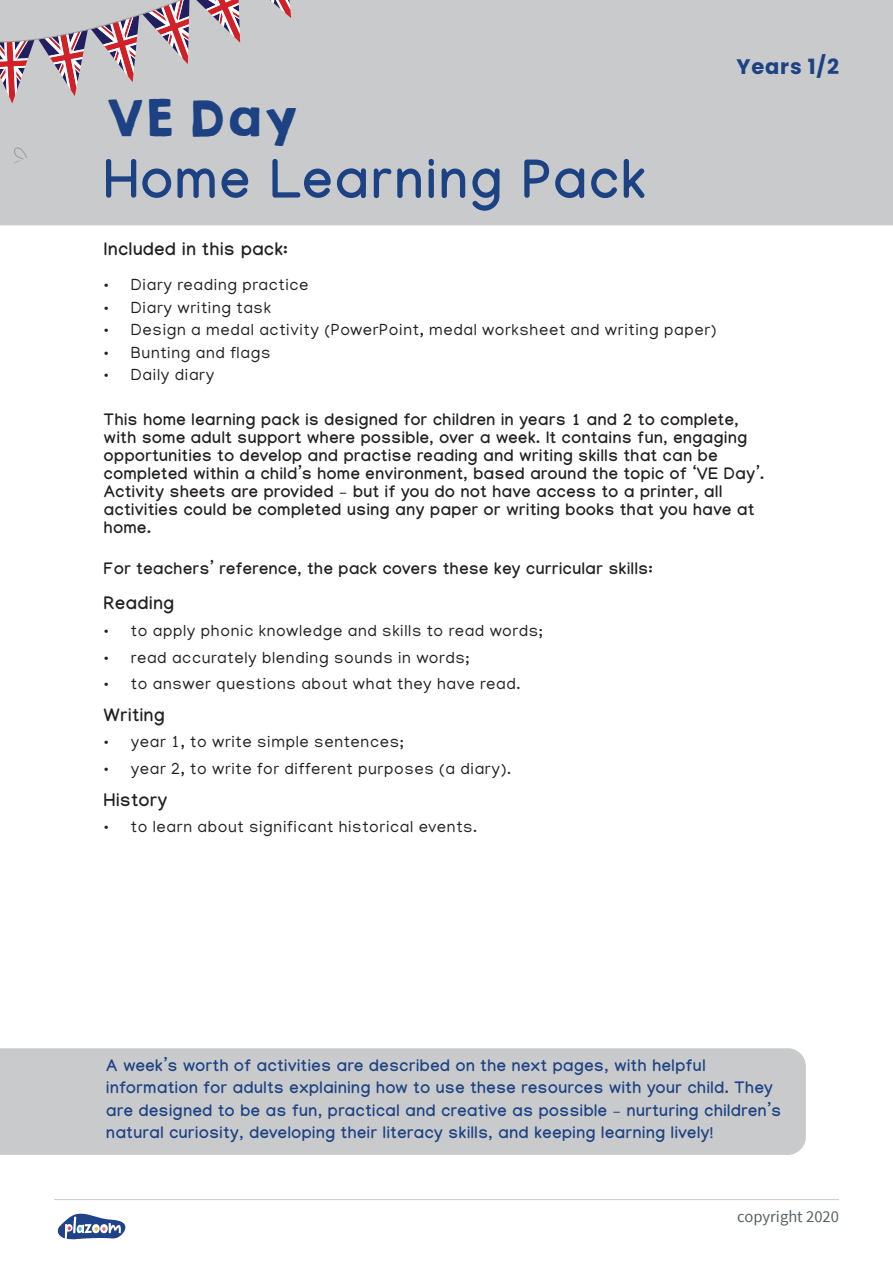
<style>
.page{position:relative;width:893px;height:1263px;background:#fff}
.page>*{position:absolute;margin:0;border:0;box-sizing:border-box;transform-origin:0 0}
.t1{font:700 54px "Manjari";letter-spacing:.05em;color:#1c4283}
.t2{font:45px "KGHAPPY Solid";color:#1c4283}
.t3{font:700 21px "Poppins";letter-spacing:.04em;color:#1c4283}
.t4{font:700 18px "Manjari";letter-spacing:.04em;color:#231f20}
.t5{font:700 16.5px/18px "Manjari";letter-spacing:.04em;color:#231f20}
.t6{font:16.5px "Manjari";letter-spacing:.04em;color:#231f20}
.t7{font:700 16.5px/22.5px "Manjari";letter-spacing:.04em;color:#1c4283}
.t8{font:16.5px "Source Sans Pro";color:#5a6166}
</style>
<div class="page">
<hr style="left:54px;top:1199px;width:785px;height:1px;background:#c9cacc">
<svg style="left:57px;top:1213px;width:68px;height:27px"></svg>
<div style="left:0;top:1048px;width:806px;height:107px;background:#c9cacc"></div>
<div style="left:0;top:0;width:893px;height:225px;background:#c9cacc"></div>
<svg style="left:0;top:0;width:381px;height:166px;background:#c6bfc3"></svg>
<h2 class="t2" style="left:104px;top:83px;width:195px">VE Day</h2>
<h1 class="t1" style="left:104px;top:147px;width:543px">Home Learning Pack</h1>
<p class="t3" style="left:736px;top:54px;width:104px">Years 1/2</p>
<p class="t4" style="left:104px;top:238px;width:185px">Included in this pack:</p>
<p class="t6" style="left:104px;top:275px;width:206px">• Diary reading practice</p>
<p class="t6" style="left:104px;top:297px;width:168px">• Diary writing task</p>
<p class="t6" style="left:104px;top:320px;width:614px">• Design a medal activity (PowerPoint, medal worksheet and writing paper)</p>
<p class="t6" style="left:104px;top:342px;width:168px">• Bunting and flags</p>
<p class="t6" style="left:104px;top:365px;width:112px">• Daily diary</p>
<p class="t5" style="left:104px;top:410px;width:662px">This home learning pack is designed for children in years 1 and 2 to complete, with some adult support where possible, over a week. It contains fun, engaging opportunities to develop and practise reading and writing skills that can be completed within a child’s home environment, based around the topic of ‘VE Day’.<br>Activity sheets are provided – but if you do not have access to a printer, all activities could be completed using any paper or writing books that you have at home.</p>
<p class="t5" style="left:104px;top:559px;width:550px">For teachers’ reference, the pack covers these key curricular skills:</p>
<p class="t4" style="left:104px;top:592px;width:72px">Reading</p>
<p class="t6" style="left:104px;top:621px;width:440px">• to apply phonic knowledge and skills to read words;</p>
<p class="t6" style="left:104px;top:647px;width:367px">• read accurately blending sounds in words;</p>
<p class="t6" style="left:104px;top:674px;width:418px">• to answer questions about what they have read.</p>
<p class="t4" style="left:104px;top:704px;width:62px">Writing</p>
<p class="t6" style="left:104px;top:732px;width:301px">• year 1, to write simple sentences;</p>
<p class="t6" style="left:104px;top:759px;width:408px">• year 2, to write for different purposes (a diary).</p>
<p class="t4" style="left:104px;top:789px;width:65px">History</p>
<p class="t6" style="left:104px;top:817px;width:375px">• to learn about significant historical events.</p>
<p class="t7" style="left:106px;top:1054px;width:676px">A week’s worth of activities are described on the next pages, with helpful information for adults explaining how to use these resources with your child. They are designed to be as fun, practical and creative as possible – nurturing children’s natural curiosity, developing their literacy skills, and keeping learning lively!</p>
<p class="t8" style="left:737px;top:1206px;width:103px">copyright 2020</p>
</div>
